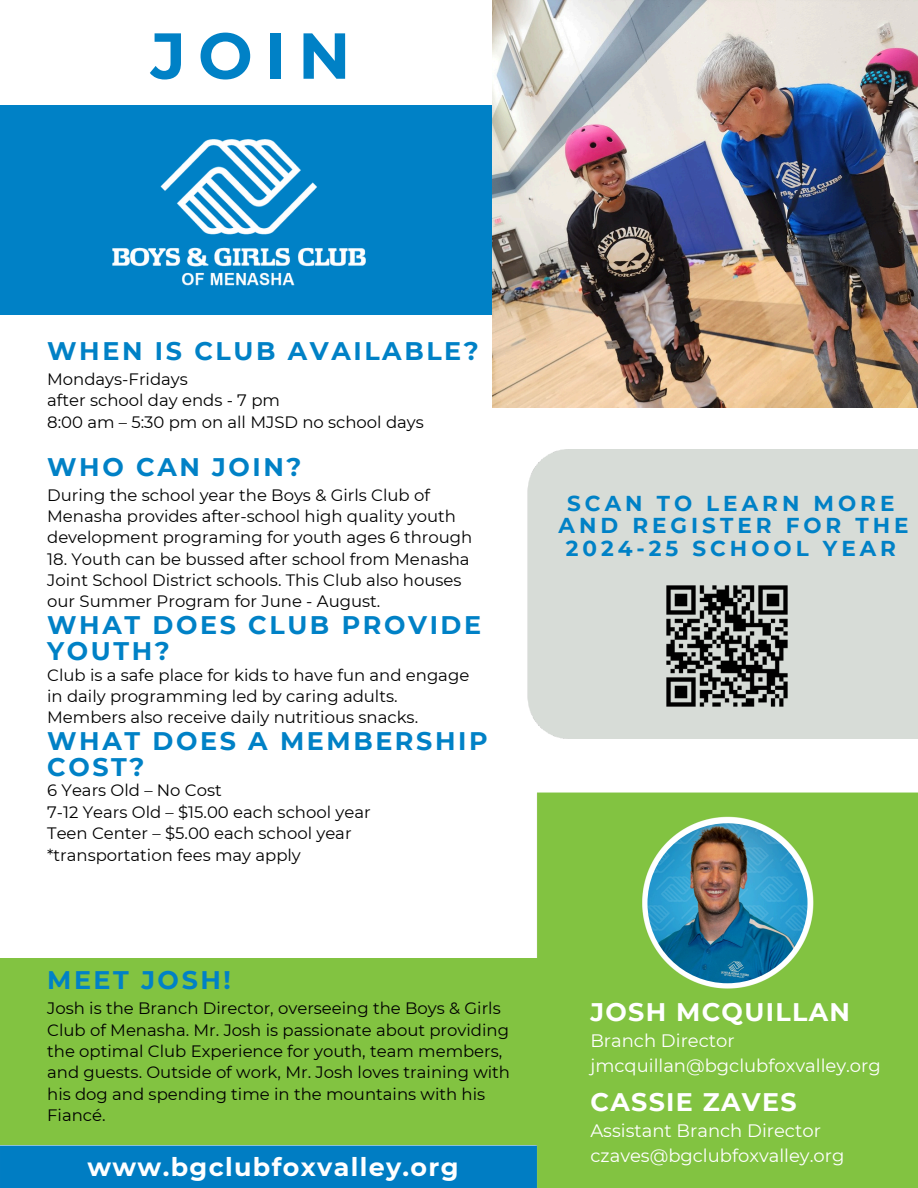
<style>
.page{position:relative;width:918px;height:1188px;background:#fff}
.page>*{position:absolute;margin:0;border:0;box-sizing:border-box;transform-origin:0 0}
.t1{font:700 64.8px "Montserrat";color:#0081c6}
.t2{font:700 25.35px/25.8px "Montserrat";letter-spacing:.1em;color:#0081c6}
.t3{font:700 25.35px "Montserrat";letter-spacing:.055em;color:#fff}
.t4{font:700 21.6px/22.5px "Montserrat";letter-spacing:.185em;color:#0081c6;text-align:center}
.t5{font:18px/24.8px "Montserrat";color:#fff}
.t6{font:16.5px/21.3px "Montserrat";color:#000}
</style>
<div class="page">
<div style="left:0;top:105px;width:617px;height:210px;background:#0081c6"></div>
<img style="left:492px;top:0;width:426px;height:407px">
<img style="left:0;top:792px;width:918px;height:396px">
<img style="left:647px;top:823px;width:161px;height:160px;border-radius:80px">
<img style="left:659px;top:578px;width:137px;height:137px">
<img style="left:113px;top:139px;width:253px;height:147px">
<div style="left:0;top:959px;width:544px;height:186px;background:#82c341"></div>
<p class="t1" style="left:151px;top:16px;width:201px">JOIN</p>
<p class="t2" style="left:47px;top:338px;width:433px">WHEN IS CLUB AVAILABLE?</p>
<p class="t6" style="left:47px;top:368px;width:378px">Mondays-Fridays<br>after school day ends - 7 pm<br>8:00 am – 5:30 pm on all MJSD no school days</p>
<p class="t2" style="left:47px;top:454px;width:256px">WHO CAN JOIN?</p>
<p class="t6" style="left:47px;top:484px;width:427px">During the school year the Boys &amp; Girls Club of<br>Menasha provides after-school high quality youth development programing for youth ages 6 through</p>
<p class="t6" style="left:47px;top:548px;width:424px">18. Youth can be bussed after school from Menasha<br>Joint School District schools. This Club also houses our Summer Program for June - August.</p>
<p class="t2" style="left:47px;top:612px;width:435px">WHAT DOES CLUB PROVIDE<br>YOUTH?</p>
<p class="t6" style="left:47px;top:664px;width:424px">Club is a safe place for kids to have fun and engage in daily programming led by caring adults.<br>Members also receive daily nutritious snacks.</p>
<p class="t2" style="left:47px;top:728px;width:442px">WHAT DOES A MEMBERSHIP<br>COST?</p>
<p class="t6" style="left:47px;top:780px;width:325px">6 Years Old – No Cost<br>7-12 Years Old – $15.00 each school year<br>Teen Center – $5.00 each school year *transportation fees may apply</p>
<h3 class="t2" style="left:47px;top:967px;width:185px">MEET JOSH!</h3>
<p class="t6" style="left:47px;top:998px;width:464px">Josh is the Branch Director, overseeing the Boys &amp; Girls Club of Menasha. Mr. Josh is passionate about providing the optimal Club Experience for youth, team members, and guests. Outside of work, Mr. Josh loves training with his dog and spending time in the mountains with his Fiancé.</p>
<p class="t3" style="left:87px;top:1151px;width:373px">www.bgclubfoxvalley.org</p>
<p class="t4" style="left:559px;top:492px;width:352px">SCAN TO LEARN MORE<br>AND REGISTER FOR THE<br>2024-25 SCHOOL YEAR</p>
<p class="t3" style="left:590px;top:997px;width:261px">JOSH MCQUILLAN</p>
<p class="t5" style="left:590px;top:1028px;width:292px">Branch Director jmcquillan@bgclubfoxvalley.org</p>
<h2 class="t3" style="left:590px;top:1087px;width:208px">CASSIE ZAVES</h2>
<p class="t5" style="left:590px;top:1118px;width:255px">Assistant Branch Director czaves@bgclubfoxvalley.org</p>
</div>
